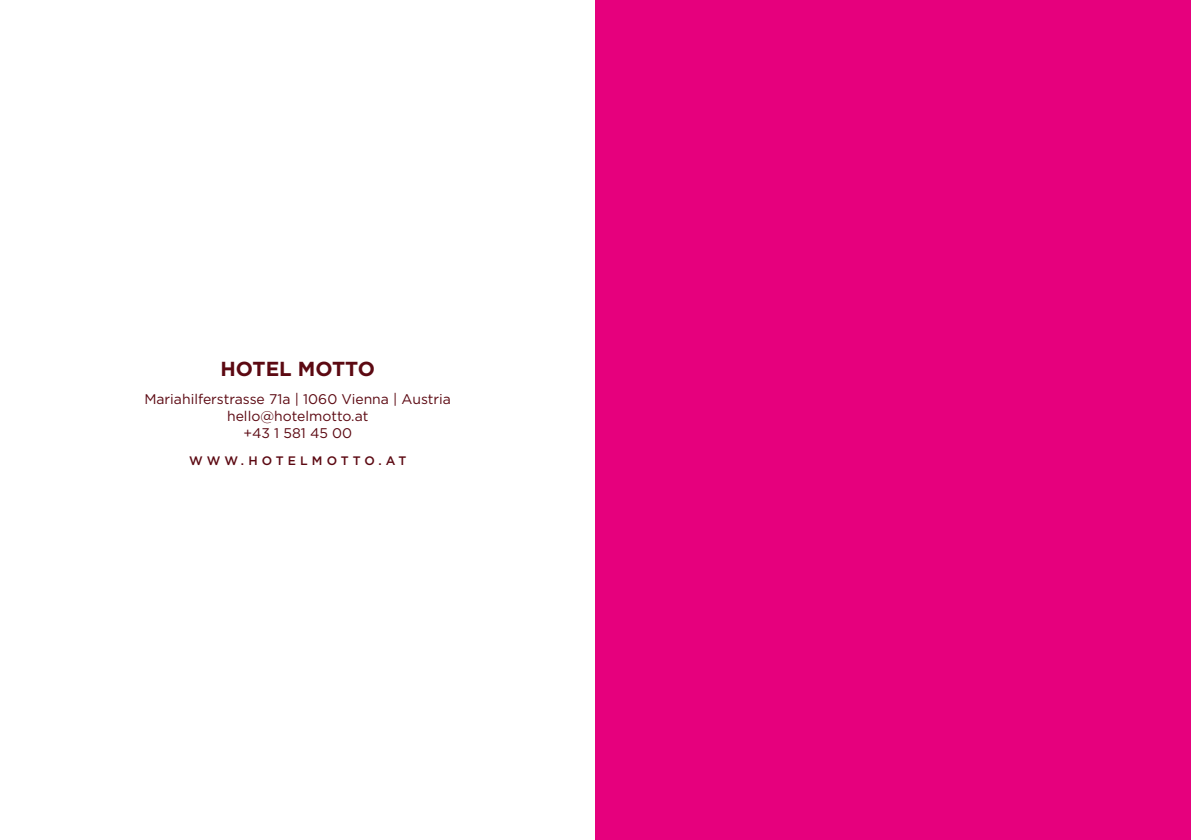
<style>
.page{position:relative;width:1191px;height:840px;background:#fff}
.page>*{position:absolute;margin:0;border:0;box-sizing:border-box;transform-origin:0 0}
.t1{font:700 20.2px "Gotham";color:#5c0912}
.t2{font:14px/16.8px "Gotham";color:#5c0912;text-align:center}
.t3{font:500 12.2px "Gotham";letter-spacing:.33em;color:#5c0912}
</style>
<div class="page">
<div style="left:595px;top:0;width:596px;height:839px;background:#e6007d"></div>
<h1 class="t1" style="left:220px;top:355px;width:156px">HOTEL MOTTO</h1>
<p class="t2" style="left:144px;top:390px;width:308px">Mariahilferstrasse 71a | 1060 Vienna | Austria hello@hotelmotto.at<br>+43 1 581 45 00</p>
<p class="t3" style="left:189px;top:452px;width:219px">WWW.HOTELMOTTO.AT</p>
</div>
